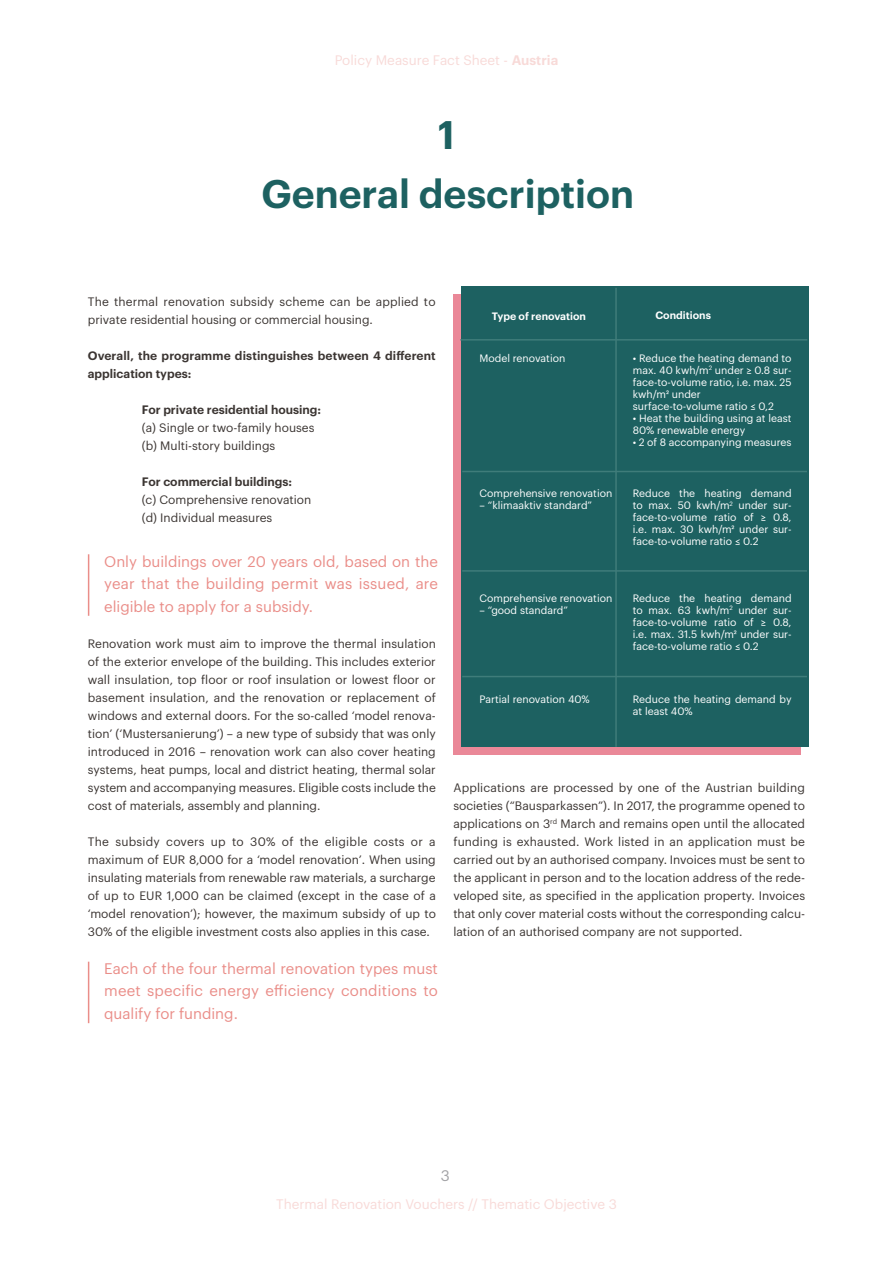
<style>
.page{position:relative;width:893px;height:1263px;background:#fff}
.page>*{position:absolute;margin:0;border:0;box-sizing:border-box;transform-origin:0 0}
.t1{font:600 39px "Graphik";color:#1d6161}
.Body_Text_style{font:15px/22.5px "Graphik";letter-spacing:.01em;color:#ea8e89;text-align:justify}
.t2{font:15px "Graphik";color:#a3a3a6}
.t3{font:13.5px "Graphik";color:#f8dad8}
.Body_Text_style-2{font:12px/18px "Graphik";color:#3b3532;text-align:justify}
.Body_Text_style-3{font:600 12px/18px "Graphik";color:#3b3532}
.t4{font:10.5px/12px "Graphik";color:#fff;text-align:justify}
.t5{font:600 10.5px "Graphik";color:#fff}
.s1{font-weight:600}
</style>
<div class="page">
<div style="left:453px;top:294px;width:348px;height:460px;background:#ea8898"></div>
<hr style="left:88px;top:554px;width:1px;height:62px;background:#ea8e89">
<hr style="left:88px;top:962px;width:1px;height:61px;background:#ea8e89">
<div style="left:461px;top:287px;width:347px;height:460px;background:#1d6161"></div>
<hr style="left:460px;top:339px;width:347px;height:2px;background:#3f7c7a">
<hr style="left:462px;top:471px;width:345px;height:1px;background:#3f7c7a">
<hr style="left:462px;top:570px;width:345px;height:2px;background:#3f7c7a">
<hr style="left:462px;top:676px;width:345px;height:1px;background:#3f7c7a">
<hr style="left:615px;top:288px;width:2px;height:459px;background:#3f7c7a">
<p class="t3" style="left:335px;top:50px;width:225px">Policy Measure Fact Sheet - <span class="s1">Austria</span></p>
<p class="t1" style="left:438px;top:105px;width:18px">1</p>
<p class="t1" style="left:261px;top:164px;width:374px">General description</p>
<p class="Body_Text_style-2" style="left:88px;top:292px;width:349px">The thermal renovation subsidy scheme can be applied to private residential housing or commercial housing.</p>
<p class="Body_Text_style-3" style="left:88px;top:346px;width:349px">Overall, the programme distinguishes between 4 different application types:</p>
<p class="Body_Text_style-3" style="left:142px;top:400px;width:181px">For private residential housing:</p>
<p class="Body_Text_style-2" style="left:142px;top:418px;width:174px">(a) Single or two-family houses</p>
<p class="Body_Text_style-2" style="left:142px;top:436px;width:135px">(b) Multi-story buildings</p>
<p class="Body_Text_style-3" style="left:142px;top:472px;width:152px">For commercial buildings:</p>
<p class="Body_Text_style-2" style="left:142px;top:490px;width:171px">(c) Comprehensive renovation</p>
<p class="Body_Text_style-2" style="left:142px;top:508px;width:132px">(d) Individual measures</p>
<p class="Body_Text_style" style="left:104px;top:549px;width:335px">Only buildings over 20 years old, based on the year that the building permit was issued, are eligible to apply for a subsidy.</p>
<p class="Body_Text_style-2" style="left:88px;top:634px;width:350px">Renovation work must aim to improve the thermal insulation of the exterior envelope of the building. This includes exterior wall insulation, top floor or roof insulation or lowest floor or basement insulation, and the renovation or replacement of windows and external doors. For the so-called ‘model renova&shy;tion’ (‘Mustersanierung’) – a new type of subsidy that was only introduced in 2016 – renovation work can also cover heating systems, heat pumps, local and district heating, thermal solar system and accompanying measures. Eligible costs include the cost of materials, assembly and planning.</p>
<p class="Body_Text_style-2" style="left:88px;top:832px;width:350px">The subsidy covers up to 30% of the eligible costs or a maximum of EUR 8,000 for a ‘model renovation’. When using insulating materials from renewable raw materials, a surcharge of up to EUR 1,000 can be claimed (except in the case of a ‘model renovation’); however, the maximum subsidy of up to 30% of the eligible investment costs also applies in this case.</p>
<p class="Body_Text_style" style="left:104px;top:956px;width:335px">Each of the four thermal renovation types must meet specific energy efficiency conditions to qualify for funding.</p>
<p class="t5" style="left:492px;top:308px;width:96px">Type of renovation</p>
<p class="t5" style="left:655px;top:307px;width:57px">Conditions</p>
<p class="t4" style="left:479px;top:351px;width:87px">Model renovation</p>
<p class="t4" style="left:633px;top:351px;width:160px">• Reduce the heating demand to max. 40 kwh/m<sup>2</sup> under ≥ 0.8 sur&shy;face-to-volume ratio, i.e. max. 25 kwh/m² under</p>
<p class="t4" style="left:633px;top:399px;width:142px">surface-to-volume ratio ≤ 0,2</p>
<p class="t4" style="left:633px;top:411px;width:160px">• Heat the building using at least<br>80% renewable energy</p>
<p class="t4" style="left:633px;top:435px;width:160px">• 2 of 8 accompanying measures</p>
<p class="t4" style="left:479px;top:487px;width:134px">Comprehensive renovation</p>
<p class="t4" style="left:479px;top:499px;width:114px">– “klimaaktiv standard”</p>
<p class="t4" style="left:633px;top:487px;width:160px">Reduce the heating demand to max. 50 kwh/m<sup>2</sup> under sur&shy;face-to-volume ratio of ≥ 0.8, i.e. max. 30 kwh/m² under sur&shy;face-to-volume ratio ≤ 0.2</p>
<p class="t4" style="left:479px;top:591px;width:134px">Comprehensive renovation</p>
<p class="t4" style="left:479px;top:603px;width:90px">– “good standard”</p>
<p class="t4" style="left:633px;top:591px;width:160px">Reduce the heating demand to max. 63 kwh/m<sup>2</sup> under sur&shy;face-to-volume ratio of ≥ 0.8, i.e. max. 31.5 kwh/m² under sur&shy;face-to-volume ratio ≤ 0.2</p>
<p class="t4" style="left:479px;top:692px;width:112px">Partial renovation 40%</p>
<p class="t4" style="left:633px;top:692px;width:160px">Reduce the heating demand by at least 40%</p>
<p class="Body_Text_style-2" style="left:453px;top:778px;width:353px">Applications are processed by one of the Austrian building societies (“Bausparkassen”). In 2017, the programme opened to applications on 3<sup>rd</sup> March and remains open until the allocated funding is exhausted. Work listed in an application must be carried out by an authorised company. Invoices must be sent to the applicant in person and to the location address of the rede&shy;veloped site, as specified in the application property. Invoices that only cover material costs without the corresponding calcu&shy;lation of an authorised company are not supported.</p>
<p class="t2" style="left:441px;top:1165px;width:11px">3</p>
<p class="t3" style="left:276px;top:1194px;width:342px">Thermal Renovation Vouchers // Thematic Objective 3</p>
</div>
